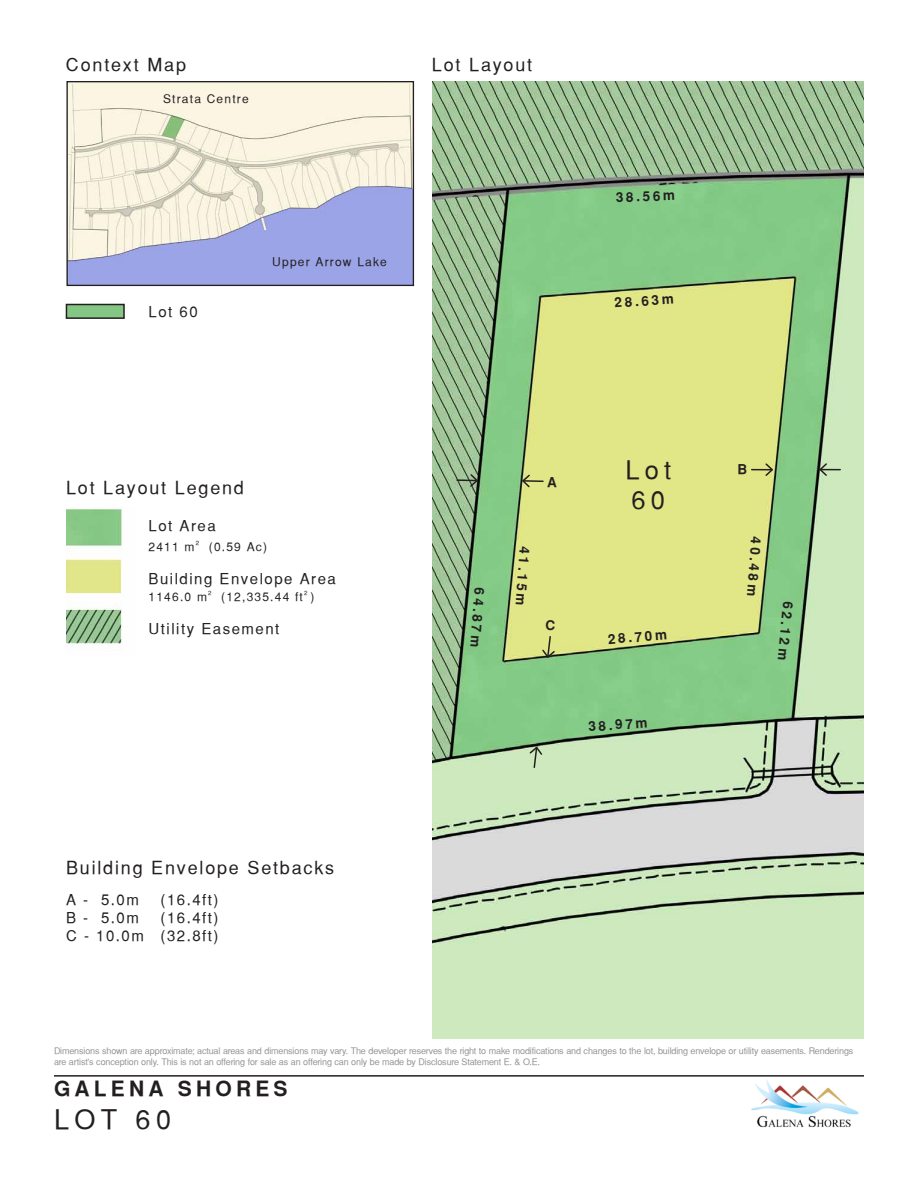
<style>
.page{position:relative;width:918px;height:1188px;background:#fff}
.page>*{position:absolute;margin:0;border:0;box-sizing:border-box;transform-origin:0 0}
.t1{font:27px "Sans Serif";color:#231f20}
.t2{font:25.5px/30.6px "Sans Serif";color:#231f20}
.t3{font:700 21px "Sans Serif";letter-spacing:.2em;color:#231f20}
.t4{font:18px "Sans Serif";letter-spacing:.1em;color:#231f20}
.t5{font:15px/18px "Sans Serif";letter-spacing:.1em;color:#231f20;text-align:right}
.t6{font:700 13.5px "Sans Serif";color:#231f20}
.t7{font:12px "Sans Serif";letter-spacing:.1em;color:#231f20}
.t8{font:9px/10.8px "Sans Serif";letter-spacing:-.015em;color:#989293}
.t9{font:6px "Sans Serif";color:#231f20}
</style>
<div class="page">
<div style="left:66px;top:304px;width:58px;height:14px;background:#84c784"></div>
<div style="left:66px;top:304px;width:59px;height:15px;border:2px solid #231f20"></div>
<img style="left:432px;top:81px;width:432px;height:957px">
<img style="left:68px;top:83px;width:344px;height:201px">
<div style="left:66px;top:81px;width:348px;height:205px;border:1px solid #231f20"></div>
<hr style="left:54px;top:1075px;width:810px;height:2px;background:#231f20">
<img style="left:751px;top:1079px;width:108px;height:49px">
<hr style="left:457px;top:479px;width:20px;height:2px;background:#231f20">
<svg style="left:469px;top:473px;width:10px;height:15px"></svg>
<svg style="left:752px;top:462px;width:22px;height:15px"></svg>
<hr style="left:523px;top:480px;width:20px;height:2px;background:#231f20">
<svg style="left:521px;top:473px;width:10px;height:16px"></svg>
<svg style="left:818px;top:462px;width:22px;height:15px"></svg>
<svg style="left:541px;top:635px;width:15px;height:24px"></svg>
<svg style="left:528px;top:745px;width:16px;height:24px"></svg>
<img style="left:66px;top:507px;width:56px;height:139px">
<h3 class="t4" style="left:66px;top:54px;width:122px">Context Map</h3>
<h3 class="t4" style="left:432px;top:54px;width:102px">Lot Layout</h3>
<h3 class="t7" style="left:163px;top:91px;width:87px">Strata Centre</h3>
<h3 class="t5" style="left:148px;top:303px;width:51px">Lot 60</h3>
<h3 class="t7" style="left:272px;top:255px;width:116px">Upper Arrow Lake</h3>
<h3 class="t4" style="left:66px;top:477px;width:179px">Lot Layout Legend</h3>
<h3 class="t5" style="left:148px;top:516px;width:69px">Lot Area</h3>
<h3 class="t7" style="left:149px;top:540px;width:48px">2411 m</h3>
<p class="t9" style="left:196px;top:540px;width:5px">2</p>
<h3 class="t7" style="left:209px;top:540px;width:60px">(0.59 Ac)</h3>
<h3 class="t5" style="left:148px;top:569px;width:189px">Building Envelope Area</h3>
<h3 class="t7" style="left:149px;top:590px;width:60px">1146.0 m</h3>
<p class="t9" style="left:208px;top:590px;width:5px">2</p>
<h3 class="t7" style="left:221px;top:590px;width:83px">(12,335.44 ft</h3>
<p class="t9" style="left:304px;top:590px;width:5px">2</p>
<h3 class="t7" style="left:310px;top:590px;width:5px">)</h3>
<h3 class="t5" style="left:149px;top:619px;width:132px">Utility Easement</h3>
<h3 class="t4" style="left:66px;top:857px;width:270px">Building Envelope Setbacks</h3>
<h3 class="t5" style="left:66px;top:891px;width:74px">A - 5.0m</h3>
<h3 class="t5" style="left:161px;top:891px;width:60px">(16.4ft)</h3>
<h3 class="t5" style="left:66px;top:909px;width:74px">B - 5.0m</h3>
<h3 class="t5" style="left:66px;top:909px;width:154px">(16.4ft)<br>C - 10.0m (32.8ft)</h3>
<h3 class="t6" style="left:616px;top:189px;width:61px;rotate:-2deg">38.56m</h3>
<h3 class="t6" style="left:614px;top:295px;width:61px;rotate:-4deg">28.63m</h3>
<h3 class="t6" style="left:487px;top:588px;width:61px;rotate:94deg">64.87m</h3>
<h3 class="t6" style="left:547px;top:474px;width:11px">A</h3>
<h3 class="t6" style="left:533px;top:547px;width:61px;rotate:94deg">41.15m</h3>
<h3 class="t6" style="left:546px;top:618px;width:11px">C</h3>
<h2 class="t2" style="left:625px;top:454px;width:47px">Lot<br>60</h2>
<h3 class="t6" style="left:607px;top:631px;width:61px;rotate:-5deg">28.70m</h3>
<h3 class="t6" style="left:588px;top:719px;width:61px;rotate:-4deg">38.97m</h3>
<h3 class="t6" style="left:737px;top:461px;width:11px">B</h3>
<h3 class="t6" style="left:764px;top:537px;width:61px;rotate:94deg">40.48m</h3>
<h3 class="t6" style="left:796px;top:602px;width:61px;rotate:95deg">62.12m</h3>
<p class="t8" style="left:54px;top:1045px;width:801px">Dimensions shown are approximate; actual areas and dimensions may vary. The developer reserves the right to make modifications and changes to the lot, building envelope or utility easements. Renderings are artist's conception only. This is not an offering for sale as an offering can only be made by Disclosure Statement E. &amp; O.E.</p>
<h3 class="t3" style="left:54px;top:1077px;width:235px">GALENA SHORES</h3>
<h1 class="t1" style="left:54px;top:1103px;width:119px">LOT 60</h1>
</div>
